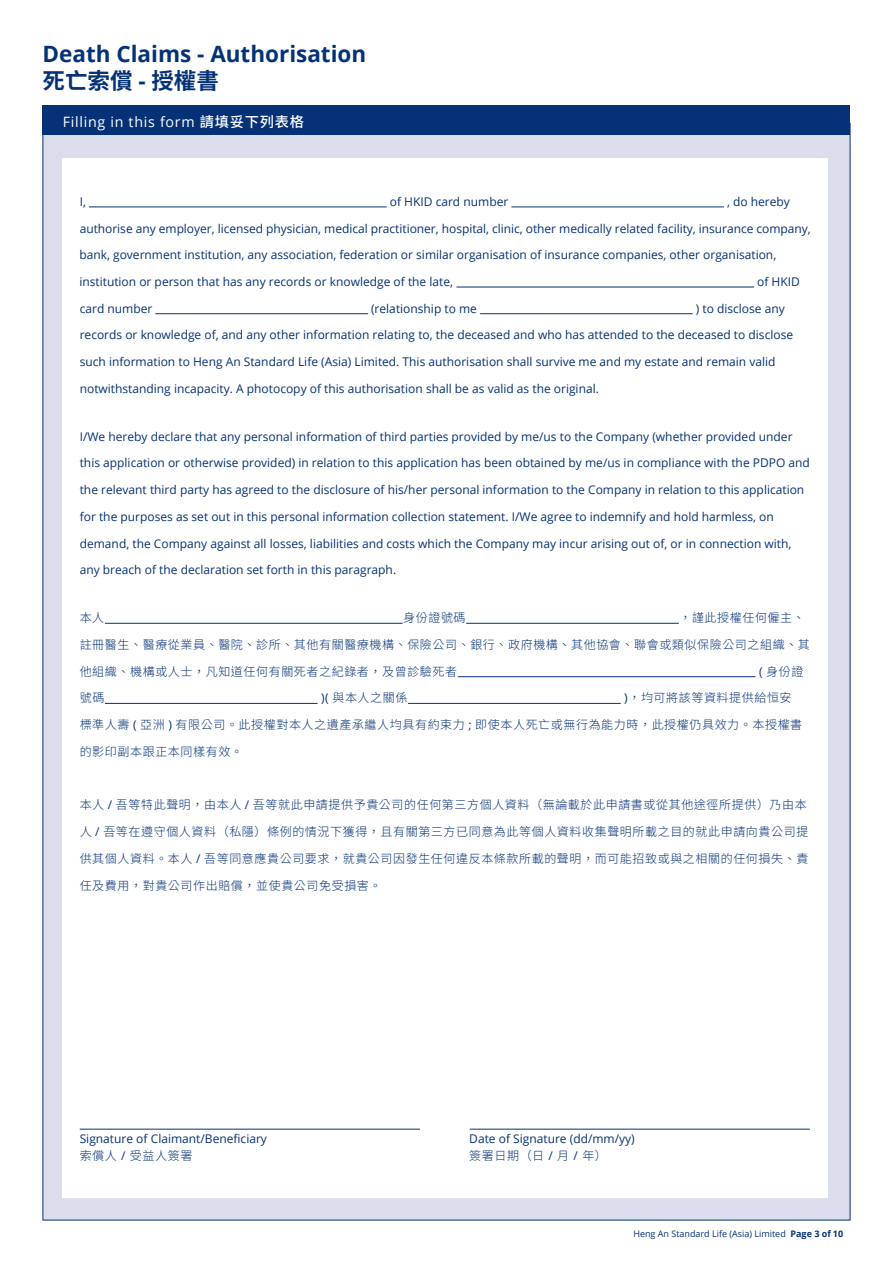
<style>
.page{position:relative;width:893px;height:1263px;background:#fff}
.page>*{position:absolute;margin:0;border:0;box-sizing:border-box;transform-origin:0 0}
.t1{font:700 22.5px "Open Sans";color:#053276}
.t2{font:700 22.5px "Noto Sans CJ Ktc";color:#053276}
.t3{font:14.25px "Open Sans";letter-spacing:.05em;color:#fff}
.t4{font:12px "Open Sans";color:#053276}
.t5{font:300 12px "Noto Sans CJ Ktc";letter-spacing:.05em;color:#053276}
.t6{font:9px "Open Sans";color:#053276}
.s1{font-family:"Open Sans"}
.s2{font-family:"Noto Sans CJ Ktc";font-weight:500}
.s3{font-family:"Open Sans";font-weight:400}
.s4{font-weight:700}
</style>
<div class="page">
<div style="left:43px;top:123px;width:807px;height:1097px;background:#daddeb"></div>
<div style="left:63px;top:158px;width:765px;height:1040px;background:#fff"></div>
<div style="left:43px;top:106px;width:807px;height:29px;background:#053276"></div>
<hr style="left:89px;top:207px;width:298px;height:1px;background:#053276">
<hr style="left:511px;top:207px;width:213px;height:1px;background:#053276">
<hr style="left:456px;top:287px;width:298px;height:1px;background:#053276">
<hr style="left:155px;top:313px;width:213px;height:1px;background:#053276">
<hr style="left:480px;top:313px;width:213px;height:1px;background:#053276">
<hr style="left:105px;top:623px;width:298px;height:1px;background:#053276">
<hr style="left:466px;top:623px;width:213px;height:1px;background:#053276">
<hr style="left:458px;top:676px;width:297px;height:1px;background:#053276">
<hr style="left:105px;top:703px;width:213px;height:1px;background:#053276">
<hr style="left:408px;top:703px;width:213px;height:1px;background:#053276">
<hr style="left:80px;top:1129px;width:340px;height:1px;background:#053276">
<hr style="left:470px;top:1129px;width:340px;height:1px;background:#053276">
<h1 class="t1" style="left:43px;top:38px;width:325px">Death Claims - Authorisation</h1>
<h1 class="t2" style="left:43px;top:68px;width:178px">死亡索償 <span class="s1">-</span> 授權書</h1>
<p class="t3" style="left:63px;top:112px;width:243px">Filling in this form <span class="s2">請填妥下列表格</span></p>
<p class="t4" style="left:80px;top:193px;width:8px">I,</p>
<p class="t4" style="left:390px;top:193px;width:120px">of HKID card number</p>
<p class="t4" style="left:727px;top:193px;width:64px">, do hereby</p>
<p class="t4" style="left:80px;top:220px;width:732px">authorise any employer, licensed physician, medical practitioner, hospital, clinic, other medically related facility, insurance company,</p>
<p class="t4" style="left:79px;top:247px;width:698px">bank, government institution, any association, federation or similar organisation of insurance companies, other organisation,</p>
<p class="t4" style="left:79px;top:273px;width:375px">institution or person that has any records or knowledge of the late,</p>
<p class="t4" style="left:757px;top:273px;width:44px">of HKID</p>
<p class="t4" style="left:80px;top:300px;width:74px">card number</p>
<p class="t4" style="left:371px;top:300px;width:107px">(relationship to me</p>
<p class="t4" style="left:696px;top:300px;width:91px">) to disclose any</p>
<p class="t4" style="left:80px;top:327px;width:715px">records or knowledge of, and any other information relating to, the deceased and who has attended to the deceased to disclose</p>
<p class="t4" style="left:80px;top:353px;width:697px">such information to Heng An Standard Life (Asia) Limited. This authorisation shall survive me and my estate and remain valid</p>
<p class="t4" style="left:80px;top:380px;width:521px">notwithstanding incapacity. A photocopy of this authorisation shall be as valid as the original.</p>
<p class="t4" style="left:80px;top:428px;width:714px">I/we hereby declare that any personal information of third parties provided by me/us to the Company (whether provided under</p>
<p class="t4" style="left:80px;top:455px;width:732px">this application or otherwise provided) in relation to this application has been obtained by me/us in compliance with the PDPO and</p>
<p class="t4" style="left:80px;top:482px;width:726px">the relevant third party has agreed to the disclosure of his/her personal information to the Company in relation to this application</p>
<p class="t4" style="left:80px;top:508px;width:696px">for the purposes as set out in this personal information collection statement. I/we agree to indemnify and hold harmless, on</p>
<p class="t4" style="left:80px;top:535px;width:713px">demand, the Company against all losses, liabilities and costs which the Company may incur arising out of, or in connection with,</p>
<p class="t4" style="left:80px;top:562px;width:318px">any breach of the declaration set forth in this paragraph.</p>
<p class="t5" style="left:80px;top:611px;width:26px">本人</p>
<p class="t5" style="left:403px;top:611px;width:64px">身份證號碼</p>
<p class="t5" style="left:679px;top:611px;width:127px">，謹此授權任何僱主、</p>
<p class="t5" style="left:80px;top:638px;width:732px">註冊醫生、醫療從業員、醫院、診所、其他有關醫療機構、保險公司、銀行、政府機構、其他協會、聯會或類似保險公司之組織、其</p>
<p class="t5" style="left:80px;top:664px;width:379px">他組織、機構或人士，凡知道任何有關死者之紀錄者，及曾診驗死者</p>
<p class="t5" style="left:759px;top:664px;width:46px"><span class="s3">(</span> 身份證</p>
<p class="t5" style="left:80px;top:691px;width:26px">號碼</p>
<p class="t5" style="left:321px;top:691px;width:88px"><span class="s3">)(</span> 與本人之關係</p>
<p class="t5" style="left:624px;top:691px;width:169px"><span class="s3">)</span>，均可將該等資料提供給恒安</p>
<p class="t5" style="left:80px;top:718px;width:724px">標準人壽 <span class="s3">(</span> 亞洲 <span class="s3">)</span> 有限公司。此授權對本人之遺產承繼人均具有約束力 <span class="s3">;</span> 即使本人死亡或無行為能力時，此授權仍具效力。本授權書</p>
<p class="t5" style="left:80px;top:744px;width:165px">的影印副本跟正本同樣有效。</p>
<p class="t5" style="left:80px;top:798px;width:729px">本人 <span class="s3">/</span> 吾等特此聲明，由本人 <span class="s3">/</span> 吾等就此申請提供予貴公司的任何第三方個人資料（無論載於此申請書或從其他途徑所提供）乃由本</p>
<p class="t5" style="left:80px;top:825px;width:730px">人 <span class="s3">/</span> 吾等在遵守個人資料（私隱）條例的情況下獲得，且有關第三方已同意為此等個人資料收集聲明所載之目的就此申請向貴公司提</p>
<p class="t5" style="left:80px;top:851px;width:730px">供其個人資料。本人 <span class="s3">/</span> 吾等同意應貴公司要求，就貴公司因發生任何違反本條款所載的聲明，而可能招致或與之相關的任何損失、責</p>
<p class="t5" style="left:80px;top:879px;width:303px">任及費用，對貴公司作出賠償，並使貴公司免受損害。</p>
<p class="t4" style="left:80px;top:1130px;width:189px">Signature of Claimant/Beneficiary</p>
<p class="t4" style="left:469px;top:1130px;width:167px">Date of Signature (dd/mm/yy)</p>
<p class="t5" style="left:80px;top:1148px;width:114px">索償人 <span class="s3">/</span> 受益人簽署</p>
<p class="t5" style="left:469px;top:1148px;width:139px">簽署日期（日 <span class="s3">/</span> 月 <span class="s3">/</span> 年）</p>
<p class="t6" style="left:633px;top:1227px;width:211px">Heng An Standard Life (Asia) Limited <span class="s4">Page 3 of 10</span></p>
</div>
